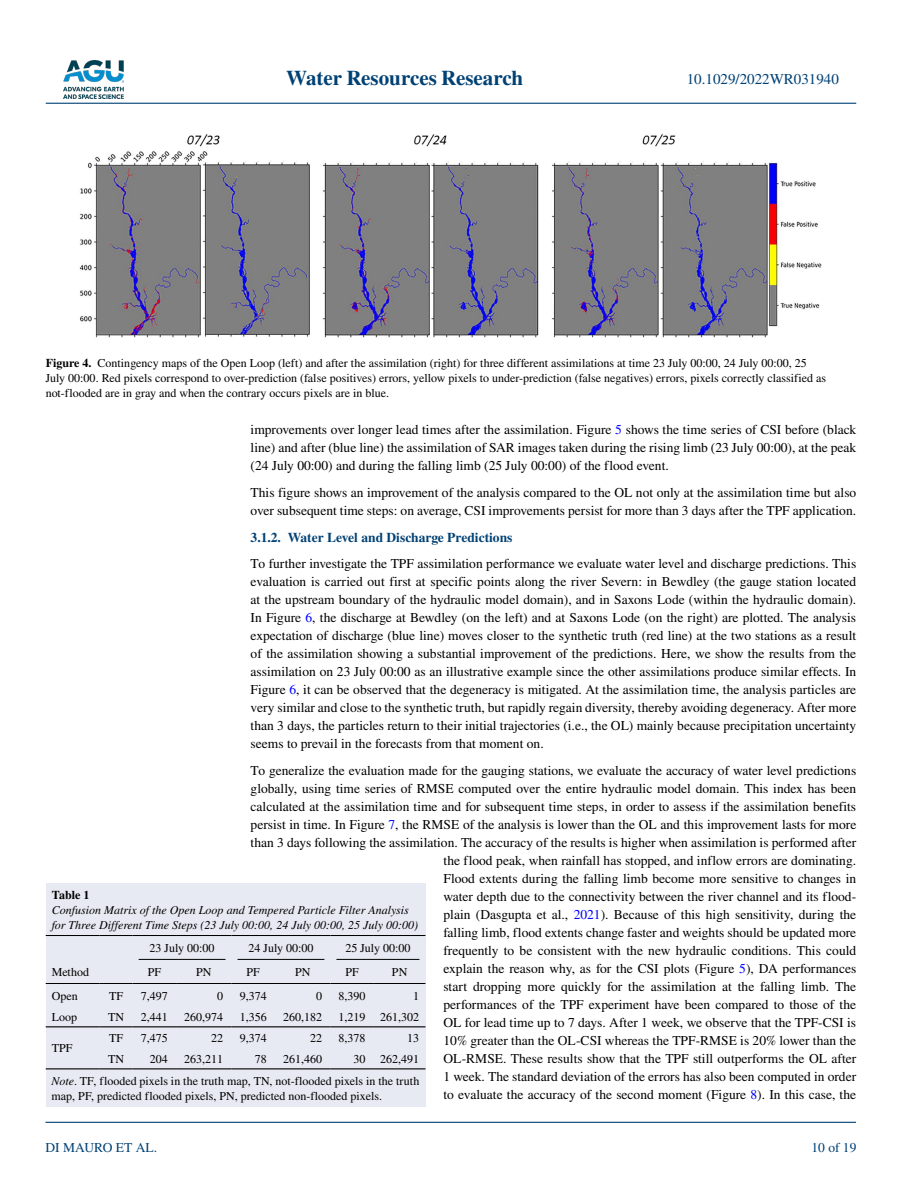
<style>
.page{position:relative;width:902px;height:1183px;background:#fff}
.page>*{position:absolute;margin:0;border:0;box-sizing:border-box;transform-origin:0 0}
.t1{font:700 21px "STIX";color:#004174}
.t2{font:15px "STIX";color:#004174}
.t3{font:13.5px/18px "STIX";color:#000;text-align:justify}
.t4{font:700 13.5px "STIX";color:#004174}
.t5{font:13.5px "STIX";color:#004174}
.t6{font:12px/15px "STIX";color:#000}
.t7{font:italic 12px/15px "STIX";color:#000}
.t8{font:700 12px "STIX";color:#000}
.s1{font-weight:700}
.s2{color:#00f}
.s3{font-style:italic}
</style>
<div class="page">
<img style="left:63px;top:60px;width:60px;height:39px">
<hr style="left:46px;top:103px;width:810px;height:1px;background:#004174">
<hr style="left:45px;top:1121px;width:810px;height:1px;background:#004174">
<img style="left:79px;top:134px;width:743px;height:204px">
<div style="left:46px;top:934px;width:379px;height:172px;background:#e7eaf2"></div>
<hr style="left:100px;top:934px;width:33px;height:1px;background:#000">
<hr style="left:100px;top:982px;width:33px;height:1px;background:#000">
<hr style="left:133px;top:934px;width:43px;height:1px;background:#000">
<hr style="left:176px;top:934px;width:55px;height:1px;background:#000">
<hr style="left:231px;top:934px;width:44px;height:1px;background:#000">
<hr style="left:275px;top:934px;width:55px;height:1px;background:#000">
<hr style="left:330px;top:934px;width:44px;height:1px;background:#000">
<hr style="left:374px;top:934px;width:51px;height:1px;background:#000">
<hr style="left:133px;top:982px;width:43px;height:1px;background:#000">
<hr style="left:176px;top:982px;width:55px;height:1px;background:#000">
<hr style="left:231px;top:982px;width:44px;height:1px;background:#000">
<hr style="left:275px;top:982px;width:55px;height:1px;background:#000">
<hr style="left:330px;top:982px;width:44px;height:1px;background:#000">
<hr style="left:374px;top:982px;width:51px;height:1px;background:#000">
<hr style="left:100px;top:1067px;width:33px;height:2px;background:#000">
<hr style="left:133px;top:1067px;width:43px;height:2px;background:#000">
<hr style="left:176px;top:1067px;width:55px;height:2px;background:#000">
<hr style="left:231px;top:1067px;width:44px;height:2px;background:#000">
<hr style="left:275px;top:1067px;width:55px;height:2px;background:#000">
<hr style="left:330px;top:1067px;width:44px;height:2px;background:#000">
<hr style="left:374px;top:1067px;width:51px;height:2px;background:#000">
<hr style="left:46px;top:934px;width:54px;height:1px;background:#000">
<hr style="left:46px;top:982px;width:54px;height:1px;background:#000">
<hr style="left:100px;top:1025px;width:33px;height:2px;background:#000">
<hr style="left:133px;top:1025px;width:43px;height:2px;background:#000">
<hr style="left:176px;top:1025px;width:55px;height:2px;background:#000">
<hr style="left:231px;top:1025px;width:44px;height:2px;background:#000">
<hr style="left:275px;top:1025px;width:55px;height:2px;background:#000">
<hr style="left:330px;top:1025px;width:44px;height:2px;background:#000">
<hr style="left:374px;top:1025px;width:51px;height:2px;background:#000">
<hr style="left:46px;top:1025px;width:54px;height:2px;background:#000">
<hr style="left:46px;top:1067px;width:54px;height:2px;background:#000">
<hr style="left:139px;top:958px;width:86px;height:1px;background:#000">
<hr style="left:237px;top:958px;width:87px;height:1px;background:#000">
<hr style="left:336px;top:958px;width:83px;height:1px;background:#000">
<div style="left:46px;top:883px;width:379px;height:51px;background:#e7eaf2"></div>
<h1 class="t1" style="left:286px;top:66px;width:238px">Water Resources Research</h1>
<p class="t2" style="left:686px;top:69px;width:154px">10.1029/2022WR031940</p>
<p class="t6" style="left:46px;top:356px;width:781px"><span class="s1">Figure 4.</span> Contingency maps of the Open Loop (left) and after the assimilation (right) for three different assimilations at time 23 July 00:00, 24 July 00:00, 25<br>July 00:00. Red pixels correspond to over-prediction (false positives) errors, yellow pixels to under-prediction (false negatives) errors, pixels correctly classified as not-flooded are in gray and when the contrary occurs pixels are in blue.</p>
<p class="t3" style="left:250px;top:421px;width:607px">improvements over longer lead times after the assimilation. Figure <span class="s2">5</span> shows the time series of CSI before (black line) and after (blue line) the assimilation of SAR images taken during the rising limb (23 July 00:00), at the peak (24 July 00:00) and during the falling limb (25 July 00:00) of the flood event.</p>
<p class="t3" style="left:250px;top:484px;width:607px">This figure shows an improvement of the analysis compared to the OL not only at the assimilation time but also over subsequent time steps: on average, CSI improvements persist for more than 3 days after the TPF application.</p>
<p class="t4" style="left:250px;top:529px;width:263px">3.1.2. Water Level and Discharge Predictions</p>
<p class="t3" style="left:250px;top:555px;width:607px">To further investigate the TPF assimilation performance we evaluate water level and discharge predictions. This evaluation is carried out first at specific points along the river Severn: in Bewdley (the gauge station located at the upstream boundary of the hydraulic model domain), and in Saxons Lode (within the hydraulic domain).<br>In Figure <span class="s2">6</span>, the discharge at Bewdley (on the left) and at Saxons Lode (on the right) are plotted. The analysis expectation of discharge (blue line) moves closer to the synthetic truth (red line) at the two stations as a result of the assimilation showing a substantial improvement of the predictions. Here, we show the results from the assimilation on 23 July 00:00 as an illustrative example since the other assimilations produce similar effects. In Figure <span class="s2">6</span>, it can be observed that the degeneracy is mitigated. At the assimilation time, the analysis particles are very similar and close to the synthetic truth, but rapidly regain diversity, thereby avoiding degeneracy. After more than 3 days, the particles return to their initial trajectories (i.e., the OL) mainly because precipitation uncertainty seems to prevail in the forecasts from that moment on.</p>
<p class="t3" style="left:250px;top:762px;width:607px;text-align:right">To generalize the evaluation made for the gauging stations, we evaluate the accuracy of water level predictions globally, using time series of RMSE computed over the entire hydraulic model domain. This index has been calculated at the assimilation time and for subsequent time steps, in order to assess if the assimilation benefits persist in time. In Figure <span class="s2">7</span>, the RMSE of the analysis is lower than the OL and this improvement lasts for more than 3 days following the assimilation. The accuracy of the results is higher when assimilation is performed after the flood peak, when rainfall has stopped, and inflow errors are dominating.<br>Flood extents during the falling limb become more sensitive to changes in<br>water depth due to the connectivity between the river channel and its flood-<br>plain (Dasgupta et al., <span class="s2">2021</span>). Because of this high sensitivity, during the<br>falling limb, flood extents change faster and weights should be updated more<br>frequently to be consistent with the new hydraulic conditions. This could<br>explain the reason why, as for the CSI plots (Figure <span class="s2">5</span>), DA performances<br>start dropping more quickly for the assimilation at the falling limb. The<br>performances of the TPF experiment have been compared to those of the<br>OL for lead time up to 7 days. After 1 week, we observe that the TPF-CSI is<br>10% greater than the OL-CSI whereas the TPF-RMSE is 20% lower than the<br>OL-RMSE. These results show that the TPF still outperforms the OL after<br>1 week. The standard deviation of the errors has also been computed in order<br>to evaluate the accuracy of the second moment (Figure <span class="s2">8</span>). In this case, the</p>
<p class="t8" style="left:52px;top:887px;width:39px">Table 1</p>
<p class="t7" style="left:52px;top:901px;width:368px">Confusion Matrix of the Open Loop and Tempered Particle Filter Analysis for Three Different Time Steps (23 July 00:00, 24 July 00:00, 25 July 00:00)</p>
<p class="t6" style="left:150px;top:940px;width:66px">23 July 00:00</p>
<p class="t6" style="left:248px;top:940px;width:66px">24 July 00:00</p>
<p class="t6" style="left:345px;top:940px;width:66px">25 July 00:00</p>
<p class="t6" style="left:148px;top:964px;width:15px">PF</p>
<p class="t6" style="left:196px;top:964px;width:17px">PN</p>
<p class="t6" style="left:246px;top:964px;width:15px">PF</p>
<p class="t6" style="left:295px;top:964px;width:17px">PN</p>
<p class="t6" style="left:345px;top:964px;width:15px">PF</p>
<p class="t6" style="left:392px;top:964px;width:17px">PN</p>
<p class="t6" style="left:52px;top:964px;width:39px">Method</p>
<p class="t6" style="left:52px;top:988px;width:27px">Open</p>
<p class="t6" style="left:109px;top:988px;width:16px">TF</p>
<p class="t6" style="left:141px;top:988px;width:28px">7,497</p>
<p class="t6" style="left:217px;top:988px;width:7px">0</p>
<p class="t6" style="left:240px;top:988px;width:28px">9,374</p>
<p class="t6" style="left:316px;top:988px;width:7px">0</p>
<p class="t6" style="left:338px;top:988px;width:28px">8,390</p>
<p class="t6" style="left:413px;top:988px;width:7px">1</p>
<p class="t6" style="left:52px;top:1009px;width:27px">Loop</p>
<p class="t6" style="left:108px;top:1009px;width:17px">TN</p>
<p class="t6" style="left:141px;top:1009px;width:28px">2,441</p>
<p class="t6" style="left:184px;top:1009px;width:40px">260,974</p>
<p class="t6" style="left:240px;top:1009px;width:28px">1,356</p>
<p class="t6" style="left:283px;top:1009px;width:40px">260,182</p>
<p class="t6" style="left:338px;top:1009px;width:82px">1,219 261,302</p>
<p class="t6" style="left:52px;top:1041px;width:22px">TPF</p>
<p class="t6" style="left:109px;top:1030px;width:16px">TF</p>
<p class="t6" style="left:141px;top:1030px;width:28px">7,475</p>
<p class="t6" style="left:211px;top:1030px;width:13px">22</p>
<p class="t6" style="left:240px;top:1030px;width:28px">9,374</p>
<p class="t6" style="left:310px;top:1030px;width:13px">22</p>
<p class="t6" style="left:338px;top:1030px;width:28px">8,378</p>
<p class="t6" style="left:407px;top:1030px;width:13px">13</p>
<p class="t6" style="left:108px;top:1051px;width:17px">TN</p>
<p class="t6" style="left:150px;top:1051px;width:19px">204</p>
<p class="t6" style="left:184px;top:1051px;width:40px">263,211</p>
<p class="t6" style="left:255px;top:1051px;width:13px">78</p>
<p class="t6" style="left:283px;top:1051px;width:40px">261,460</p>
<p class="t6" style="left:52px;top:1048px;width:369px;line-height:22.5px;text-align:right">30 262,491<br><span class="s3">Note</span>. TF, flooded pixels in the truth map, TN, not-flooded pixels in the truth</p>
<p class="t6" style="left:52px;top:1089px;width:332px">map, PF, predicted flooded pixels, PN, predicted non-flooded pixels.</p>
<p class="t5" style="left:45px;top:1138px;width:113px">DI MAURO ET AL.</p>
<p class="t5" style="left:811px;top:1138px;width:46px">10 of 19</p>
</div>
